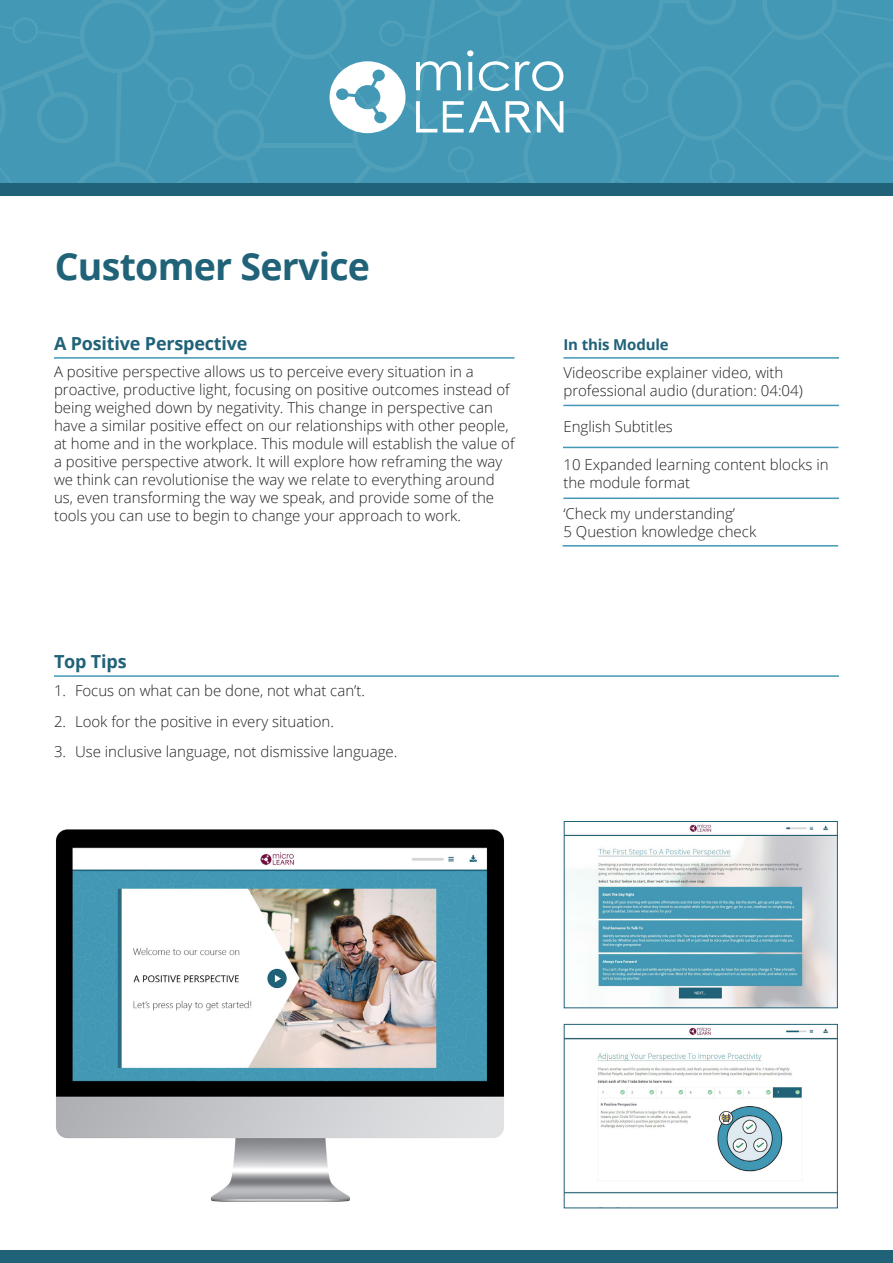
<style>
.page{position:relative;width:893px;height:1263px;background:#fff}
.page>*{position:absolute;margin:0;border:0;box-sizing:border-box;transform-origin:0 0}
.t1{font:700 37.5px "Open Sans";letter-spacing:-.02em;color:#206278}
.t2{font:700 18px "Open Sans";letter-spacing:-.01em;color:#206278}
.t3{font:300 15px/18px "Open Sans";color:#231f20}
.t4{font:700 15px "Open Sans";letter-spacing:-.01em;color:#206278}
</style>
<div class="page">
<div style="left:0;top:184px;width:893px;height:12px;background:#206278"></div>
<svg style="left:0;top:0;width:893px;height:184px;background:#4a9cb7"></svg>
<hr style="left:54px;top:357px;width:460px;height:2px;background:#4298b5">
<hr style="left:563px;top:357px;width:276px;height:2px;background:#4298b5">
<hr style="left:563px;top:405px;width:276px;height:1px;background:#4298b5">
<hr style="left:563px;top:447px;width:275px;height:1px;background:#4298b5">
<hr style="left:563px;top:497px;width:276px;height:2px;background:#4298b5">
<hr style="left:563px;top:545px;width:275px;height:2px;background:#4298b5">
<div style="left:0;top:1250px;width:893px;height:13px;background:#206278"></div>
<hr style="left:54px;top:675px;width:785px;height:2px;background:#4298b5">
<img style="left:566px;top:1026px;width:270px;height:168px">
<div style="left:564px;top:1024px;width:274px;height:184px;border:1px solid #206278"></div>
<img style="left:566px;top:823px;width:270px;height:183px">
<div style="left:564px;top:821px;width:274px;height:187px;border:1px solid #206278"></div>
<img style="left:56px;top:829px;width:448px;height:373px">
<h1 class="t1" style="left:55px;top:240px;width:317px">Customer Service</h1>
<p class="t2" style="left:54px;top:331px;width:195px">A Positive Perspective</p>
<p class="t3" style="left:54px;top:362px;width:462px">A positive perspective allows us to perceive every situation in a proactive, productive light, focusing on positive outcomes instead of being weighed down by negativity. This change in perspective can have a similar positive effect on our relationships with other people, at home and in the workplace. This module will establish the value of a positive perspective atwork. It will explore how reframing the way we think can revolutionise the way we relate to everything around us, even transforming the way we speak, and provide some of the tools you can use to begin to change your approach to work.</p>
<p class="t2" style="left:54px;top:649px;width:74px">Top Tips</p>
<p class="t3" style="left:54px;top:681px;width:312px">1. Focus on what can be done, not what can’t.</p>
<p class="t3" style="left:54px;top:712px;width:281px">2. Look for the positive in every situation.</p>
<p class="t3" style="left:54px;top:742px;width:345px">3. Use inclusive language, not dismissive language.</p>
<p class="t4" style="left:563px;top:334px;width:107px">In this Module</p>
<p class="t3" style="left:563px;top:364px;width:241px">Videoscribe explainer video, with professional audio (duration: 04:04)</p>
<p class="t3" style="left:563px;top:417px;width:111px">English Subtitles</p>
<p class="t3" style="left:563px;top:455px;width:267px">10 Expanded learning content blocks in the module format</p>
<p class="t3" style="left:563px;top:504px;width:194px">‘Check my understanding’<br>5 Question knowledge check</p>
</div>
